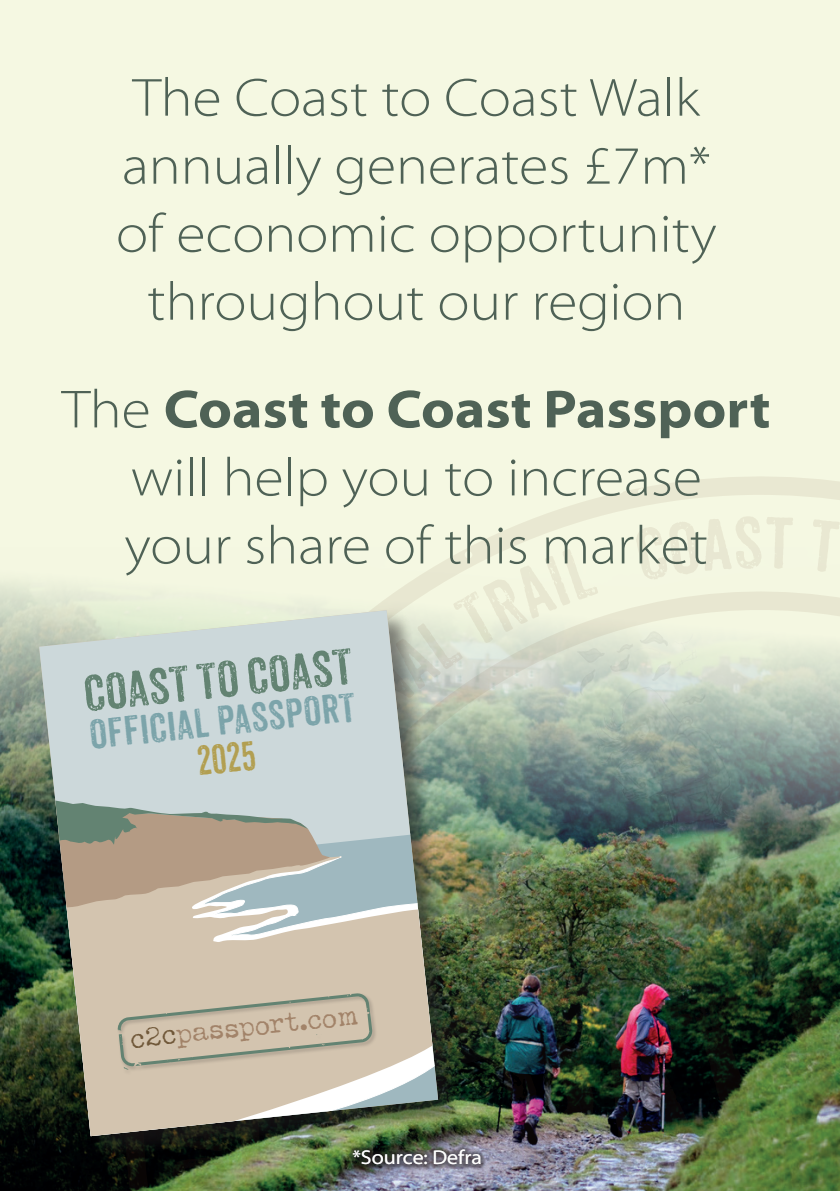
<style>
.page{position:relative;width:840px;height:1191px;background:#fff}
.page>*{position:absolute;margin:0;border:0;box-sizing:border-box;transform-origin:0 0}
.t1{font:300 semi-expanded 54px/68px "Myriad Pro";color:#4f6256;text-align:center}
.t2{font:49.2px "Anodyne W01";color:#638372}
.t3{font:39.8px "Anodyne W01";color:#7ca4aa}
.t4{font:39.8px "Anodyne W01";color:#b29f51;scale:.9 1}
.t5{font:28px "Typeka";color:#a28369}
.t6{font:semi-expanded 20px "Myriad Pro";color:#fff}
.s1{font-weight:700}
.s2{color:#705839}
</style>
<div class="page">
<div style="left:0;top:0;width:839px;height:1191px;background:#f5f8e2"></div>
<img style="left:0;top:581px;width:53px;height:610px">
<img style="left:53px;top:476px;width:786px;height:715px">
<img style="left:463px;top:652px;width:376px;height:458px">
<img style="left:574px;top:630px;width:137px;height:173px">
<div style="left:42px;top:613px;width:421px;height:548px;background:#231f20;opacity:.26"></div>
<svg style="left:410px;top:610px;width:28px;height:223px"></svg>
<svg style="left:39px;top:610px;width:371px;height:246px;fill:#ccd8da"></svg>
<svg style="left:39px;top:856px;width:399px;height:280px;fill:#d3c4af"></svg>
<svg style="left:39px;top:792px;width:291px;height:123px"></svg>
<div style="left:117px;top:992px;width:261px;height:83px;background:#d3c4af"></div>
<div style="left:347px;top:1144px;width:139px;height:26px;background:#231f20;opacity:.3"></div>
<svg style="left:118px;top:993px;width:254px;height:76px"></svg>
<div style="left:301px;top:678px;width:92px;height:97px;background:#ccd8da"></div>
<svg style="left:543px;top:544px;width:55px;height:62px"></svg>
<svg style="left:633px;top:520px;width:67px;height:62px"></svg>
<p class="t1" style="left:116px;top:64px;width:601px">The Coast to Coast Walk annually generates £7m* of economic opportunity throughout our region</p>
<p class="t1" style="left:62px;top:376px;width:709px">The <span class="s1">Coast to Coast Passport </span>will help you to increase<br>your share of this market</p>
<p class="t2" style="left:81px;top:664px;width:271px;rotate:-6deg">COAST TO COAST</p>
<p class="t3" style="left:87px;top:710px;width:269px;rotate:-6deg">OFFICIAL PASSPORT</p>
<p class="t4" style="left:194px;top:737px;width:67px;rotate:-6deg">2025</p>
<p class="t5" style="left:129px;top:1023px;width:230px;rotate:-6deg"><span class="s2">c2c</span>passport.com</p>
<p class="t6" style="left:352px;top:1146px;width:131px">*Source: Defra</p>
</div>
